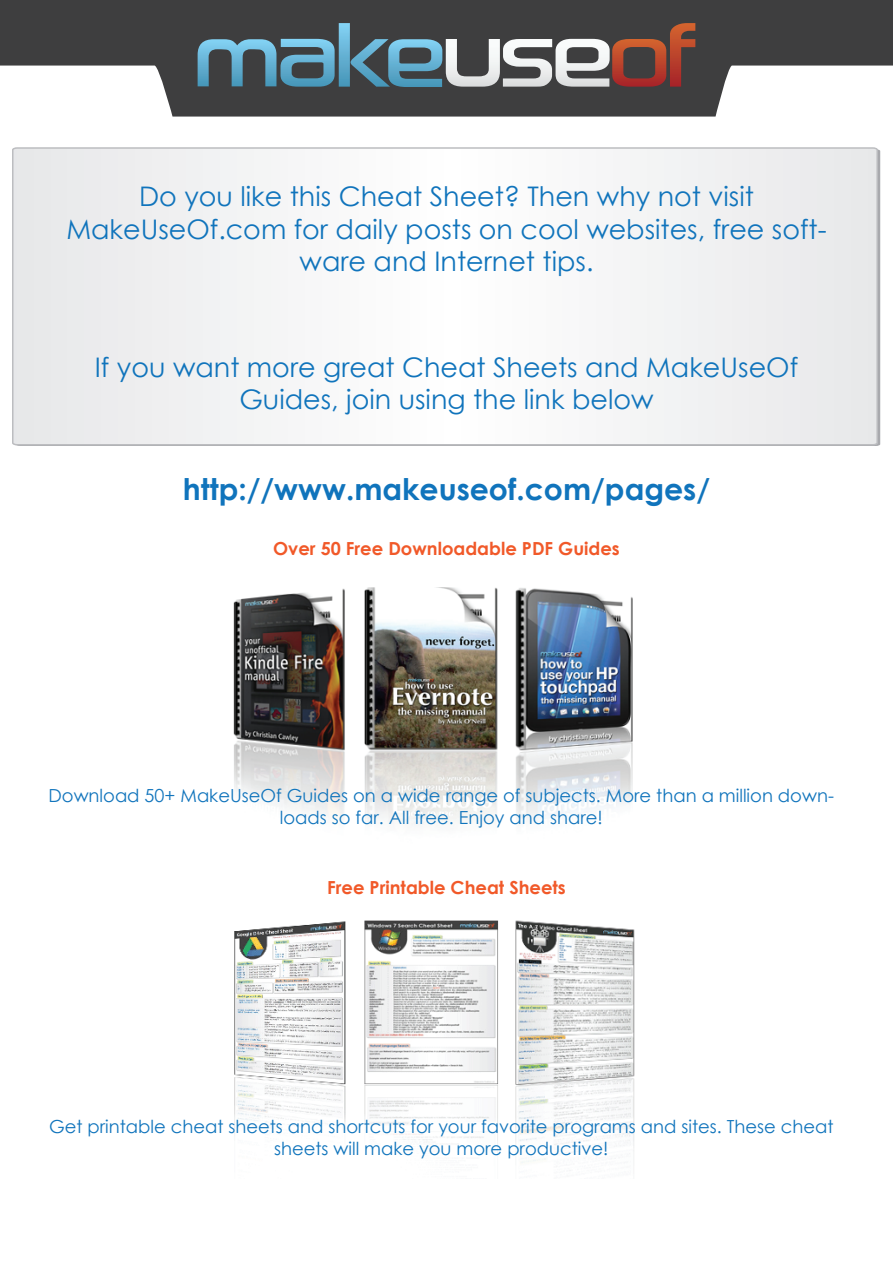
<style>
.page{position:relative;width:893px;height:1263px;background:#fff}
.page>*{position:absolute;margin:0;border:0;box-sizing:border-box;transform-origin:0 0}
.t1{font:700 29.85px "Century Gothic";color:#1074bc}
.t2{font:27px/32.4px "Century Gothic";color:#1074bc;text-align:center}
.t3{font:18px/21.6px "Century Gothic";color:#1074bc;text-align:center}
.t4{font:700 18px "Century Gothic";color:#f15929}
</style>
<div class="page">
<svg style="left:0;top:0;width:893px;height:117px;fill:#3e3e3f"></svg>
<svg style="left:198px;top:23px;width:497px;height:64px"></svg>
<svg style="left:12px;top:147px;width:867px;height:299px"></svg>
<img style="left:233px;top:587px;width:400px;height:238px">
<img style="left:234px;top:920px;width:401px;height:243px">
<h2 class="t2" style="left:66px;top:180px;width:762px">Do you like this Cheat Sheet? Then why not visit<br>MakeUseOf.com for daily posts on cool websites, free soft&shy;ware and Internet tips.</h2>
<h2 class="t2" style="left:95px;top:350px;width:705px">If you want more great Cheat Sheets and MakeUseOf<br>Guides, join using the link below</h2>
<h1 class="t1" style="left:183px;top:467px;width:529px">http://www.makeuseof.com/pages/</h1>
<p class="t4" style="left:273px;top:535px;width:348px">Over 50 Free Downloadable PDF Guides</p>
<p class="t3" style="left:49px;top:785px;width:787px">Download 50+ MakeUseOf Guides on a wide range of subjects. More than a million down&shy;loads so far. All free. Enjoy and share!</p>
<p class="t4" style="left:327px;top:874px;width:240px">Free Printable Cheat Sheets</p>
<p class="t3" style="left:49px;top:1115px;width:786px">Get printable cheat sheets and shortcuts for your favorite programs and sites. These cheat sheets will make you more productive!</p>
</div>
